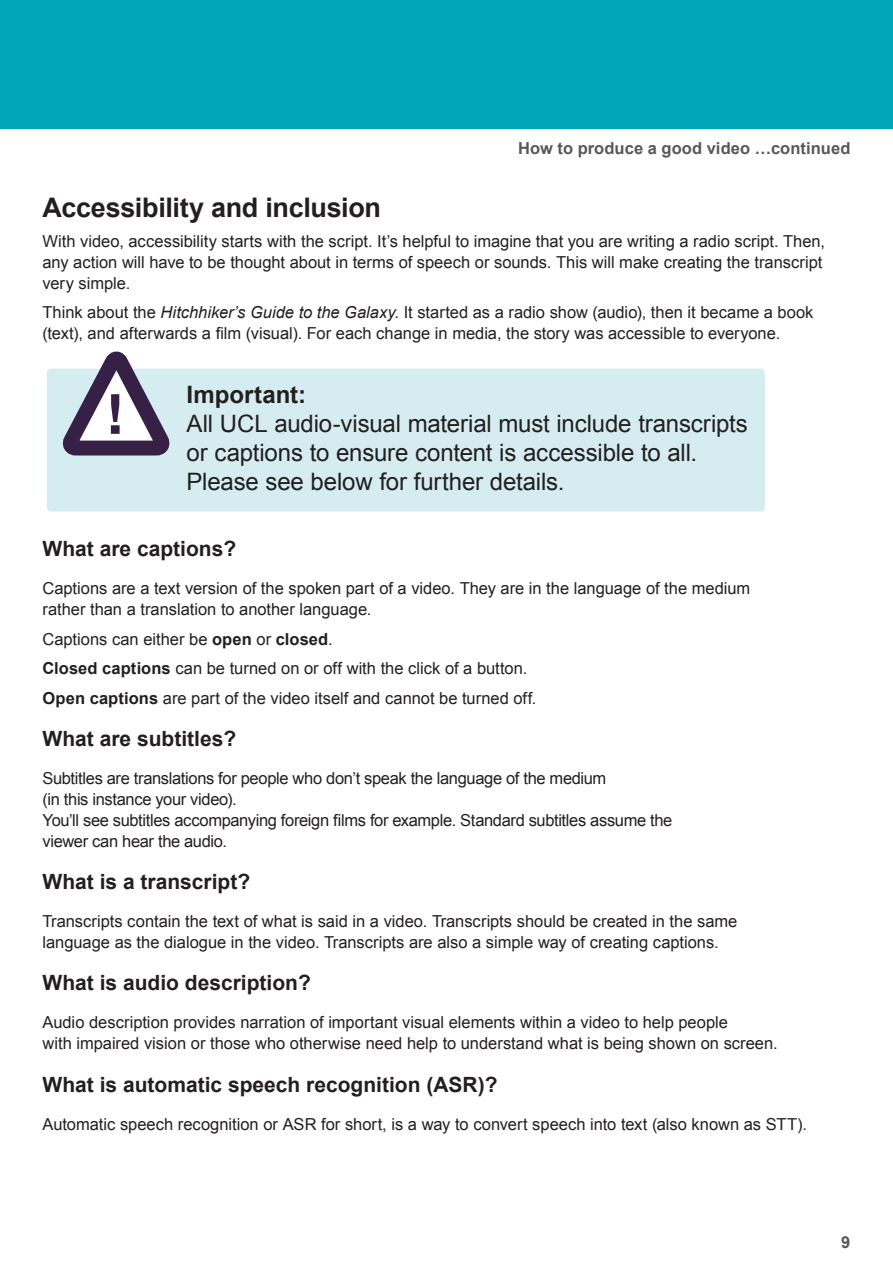
<style>
.page{position:relative;width:893px;height:1263px;background:#fff}
.page>*{position:absolute;margin:0;border:0;box-sizing:border-box;transform-origin:0 0}
.t1{font:700 55.5px "Helvetica Neue";color:#372045}
.p_h2{font:700 27px "Arial";letter-spacing:-.01em;color:#231f20}
.p-boxout-blue{font:24px/28.8px "Arial";letter-spacing:-.005em;color:#231f20}
.p-h3-standfirst{font:700 21px "Arial";color:#231f20}
.p_body{font:16.5px/21px "Arial";color:#231f20}
.p_body-2{font:16.5px/21px "Arial";letter-spacing:-.02em;color:#231f20}
.p_body-3{font:700 16.5px "Arial";letter-spacing:.005em;color:#57585a}
.s1{font-style:italic}
.s2{font-weight:700}
</style>
<div class="page">
<div style="left:0;top:0;width:893px;height:129px;background:#00a6b9"></div>
<div style="left:47px;top:369px;width:718px;height:142px;background:#d5edf1;border-radius:4px"></div>
<svg style="left:51px;top:351px;width:125px;height:105px"></svg>
<p class="p_body-3" style="left:518px;top:138px;width:334px">How to produce a good video …continued</p>
<p class="p_h2" style="left:43px;top:190px;width:340px">Accessibility and inclusion</p>
<p class="p_body" style="left:43px;top:231px;width:784px">With video, accessibility starts with the script. It’s helpful to imagine that you are writing a radio script. Then, any action will have to be thought about in terms of speech or sounds. This will make creating the transcript very simple.</p>
<p class="p_body" style="left:43px;top:302px;width:772px">Think about the <span class="s1">Hitchhiker’s Guide to the Galaxy</span>. It started as a radio show (audio), then it became a book (text), and afterwards a film (visual). For each change in media, the story was accessible to everyone.</p>
<p class="t1" style="left:107px;top:370px;width:17px">!</p>
<p class="p-boxout-blue" style="left:187px;top:380px;width:563px"><span class="s2">Important:<br></span>All UCL audio-visual material must include transcripts or captions to ensure content is accessible to all.<br>Please see below for further details.</p>
<p class="p-h3-standfirst" style="left:43px;top:535px;width:195px">What are captions?</p>
<p class="p_body" style="left:43px;top:578px;width:709px">Captions are a text version of the spoken part of a video. They are in the language of the medium rather than a translation to another language.</p>
<p class="p_body" style="left:43px;top:628px;width:292px">Captions can either be <span class="s2">open</span> or <span class="s2">closed</span>.</p>
<p class="p_body" style="left:43px;top:658px;width:486px"><span class="s2">Closed captions</span> can be turned on or off with the click of a button.</p>
<p class="p_body" style="left:43px;top:687px;width:495px"><span class="s2">Open captions</span> are part of the video itself and cannot be turned off.</p>
<p class="p-h3-standfirst" style="left:43px;top:724px;width:195px">What are subtitles?</p>
<p class="p_body-2" style="left:43px;top:768px;width:631px">Subtitles are translations for people who don’t speak the language of the medium<br>(in this instance your video).<br>You’ll see subtitles accompanying foreign films for example. Standard subtitles assume the viewer can hear the audio.</p>
<p class="p-h3-standfirst" style="left:43px;top:868px;width:209px">What is a transcript?</p>
<p class="p_body" style="left:43px;top:911px;width:696px">Transcripts contain the text of what is said in a video. Transcripts should be created in the same language as the dialogue in the video. Transcripts are also a simple way of creating captions.</p>
<p class="p-h3-standfirst" style="left:43px;top:969px;width:270px">What is audio description?</p>
<p class="p_body" style="left:43px;top:1012px;width:737px">Audio description provides narration of important visual elements within a video to help people<br>with impaired vision or those who otherwise need help to understand what is being shown on screen.</p>
<p class="p-h3-standfirst" style="left:43px;top:1070px;width:457px">What is automatic speech recognition (ASR)?</p>
<p class="p_body" style="left:43px;top:1113px;width:766px">Automatic speech recognition or ASR for short, is a way to convert speech into text (also known as STT).</p>
<p class="p_body-3" style="left:841px;top:1231px;width:11px">9</p>
</div>
